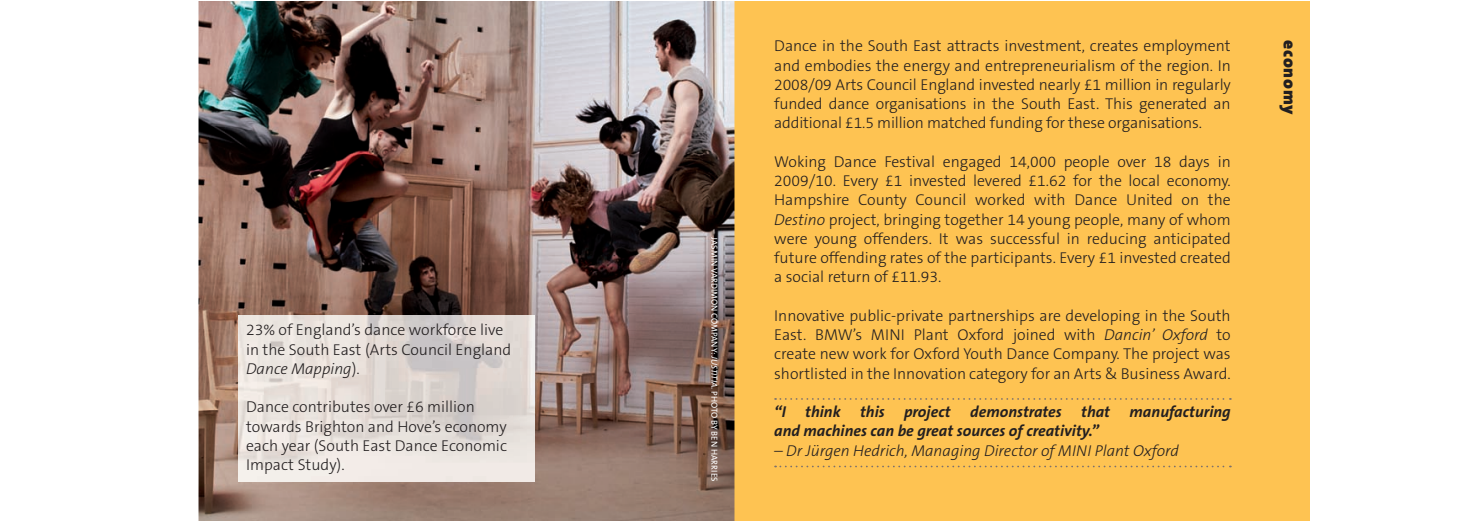
<style>
.page{position:relative;width:1469px;height:521px;background:#fff}
.page>*{position:absolute;margin:0;border:0;box-sizing:border-box;transform-origin:0 0}
.t1{font:900 17.5px "The Sans B9";letter-spacing:.05em;color:#231f20}
.t2{font:300 15.75px/19.2px "The Sans B3";color:#231f20;text-align:justify}
.t3{font:italic 700 15.75px/19.2px "The Sans B7";color:#231f20}
.t4{font:italic 300 15.75px "The Sans B3";color:#231f20}
.t5{font:8.75px "The Sans B5 Plain";color:#fff}
.s1{font-style:italic}
</style>
<div class="page">
<div style="left:734px;top:1px;width:576px;height:520px;background:#fec352"></div>
<svg style="left:775px;top:398px;width:455px;height:2px"></svg>
<svg style="left:775px;top:466px;width:455px;height:1px"></svg>
<img style="left:198px;top:1px;width:536px;height:520px">
<img style="left:238px;top:315px;width:296px;height:166px">
<p class="t2" style="left:246px;top:321px;width:267px;text-align:left">23% of England’s dance workforce live in the South East (Arts Council England<br><span class="s1">Dance Mapping</span>).</p>
<p class="t2" style="left:246px;top:398px;width:262px;text-align:left">Dance contributes over £6 million towards Brighton and Hove’s economy each year (South East Dance Economic<br>Impact Study).</p>
<p class="t5" style="left:719px;top:237px;width:245px;rotate:90deg">JASMIN VARDIMON COMPANY: <span class="s1">JUSTITIA</span>. PHOTO BY BEN HARRIES</p>
<p class="t2" style="left:774px;top:37px;width:458px">Dance in the South East attracts investment, creates employment and embodies the energy and entrepreneurialism of the region. In 2008/09 Arts Council England invested nearly £1 million in regularly funded dance organisations in the South East. This generated an additional £1.5 million matched funding for these organisations.</p>
<p class="t2" style="left:774px;top:152px;width:458px">Woking Dance Festival engaged 14,000 people over 18 days in 2009/10. Every £1 invested levered £1.62 for the local economy.<br>Hampshire County Council worked with Dance United on the <span class="s1">Destino</span> project, bringing together 14 young people, many of whom were young offenders. It was successful in reducing anticipated future offending rates of the participants. Every £1 invested created a social return of £11.93.</p>
<p class="t2" style="left:774px;top:306px;width:458px">Innovative public-private partnerships are developing in the South East. BMW’s MINI Plant Oxford joined with <span class="s1">Dancin’ Oxford</span> to create new work for Oxford Youth Dance Company. The project was shortlisted in the Innovation category for an Arts &amp; Business Award.</p>
<p class="t3" style="left:774px;top:403px;width:458px">“I think this project demonstrates that manufacturing and machines can be great sources of creativity.”</p>
<p class="t4" style="left:774px;top:442px;width:406px">– Dr Jürgen Hedrich, Managing Director of MINI Plant Oxford</p>
<p class="t1" style="left:1299px;top:40px;width:77px;rotate:90deg">economy</p>
</div>
